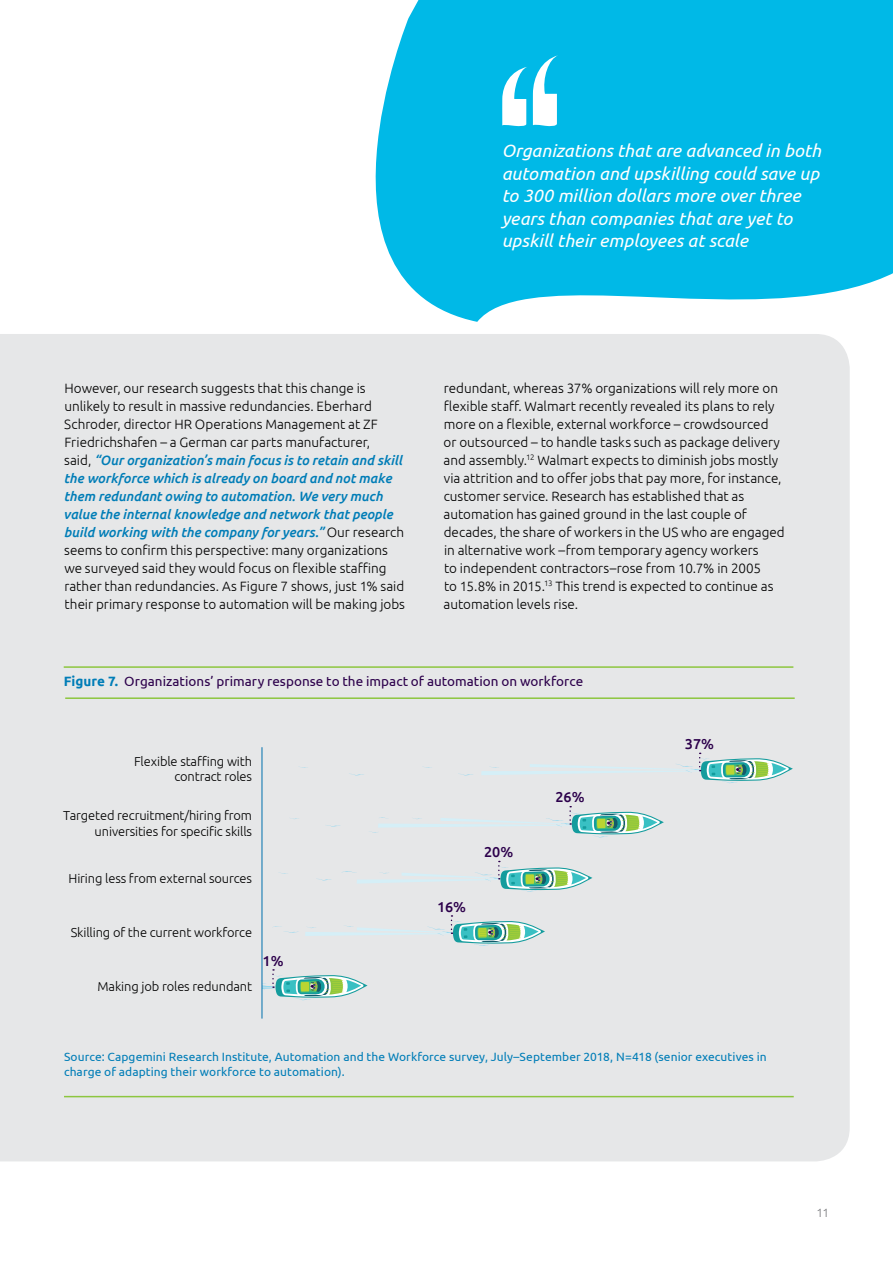
<style>
.page{position:relative;width:893px;height:1263px;background:#fff}
.page>*{position:absolute;margin:0;border:0;box-sizing:border-box;transform-origin:0 0}
.t1{font:italic 18px/22.5px "Ubuntu";letter-spacing:.005em;color:#fff}
.t2{font:500 14.4px "Ubuntu";color:#2c004b}
.t3{font:300 13.5px/18px "Ubuntu";color:#000}
.t4{font:13.5px "Ubuntu";letter-spacing:.005em;color:#2c004b}
.t5{font:300 12.9px/15.5px "Ubuntu";letter-spacing:-.01em;color:#000;text-align:right}
.t6{font:12px/15px "Ubuntu";letter-spacing:.005em;color:#007db7}
.t7{font:300 12px "Ubuntu";color:#77787b}
.s1{font-weight:500;font-style:italic;color:#007db7}
.s2{font-weight:700;color:#007db7}
</style>
<div class="page">
<svg style="left:375px;top:0;width:518px;height:322px;background:#1ac0e9"></svg>
<div style="left:0;top:334px;width:850px;height:827px;background:#e6e7e8"></div>
<hr style="left:64px;top:666px;width:729px;height:2px;background:#8dc63f">
<hr style="left:65px;top:697px;width:730px;height:2px;background:#8dc63f">
<svg style="left:272px;top:926px;width:27px;height:7px"></svg>
<div style="left:62px;top:747px;width:200px;height:271px;background:#e6e7e8"></div>
<svg style="left:349px;top:774px;width:16px;height:1px"></svg>
<svg style="left:458px;top:774px;width:16px;height:1px"></svg>
<svg style="left:325px;top:825px;width:16px;height:2px"></svg>
<svg style="left:316px;top:879px;width:16px;height:1px"></svg>
<svg style="left:278px;top:872px;width:11px;height:2px"></svg>
<hr style="left:262px;top:747px;width:1px;height:271px;background:#0070ae">
<svg style="left:481px;top:753px;width:312px;height:30px;background:#d0e0dd"></svg>
<svg style="left:369px;top:806px;width:295px;height:31px;background:#d0e0dd"></svg>
<svg style="left:341px;top:861px;width:251px;height:31px;background:#ccdfdb"></svg>
<svg style="left:305px;top:915px;width:240px;height:31px;background:#cbdeda"></svg>
<svg style="left:261px;top:969px;width:107px;height:31px;background:#abd2c6"></svg>
<hr style="left:64px;top:1096px;width:730px;height:1px;background:#8dc63f">
<svg style="left:502px;top:55px;width:56px;height:72px"></svg>
<h1 class="t1" style="left:502px;top:139px;width:321px">Organizations that are advanced in both automation and upskilling could save up to 300 million dollars more over three years than companies that are yet to upskill their employees at scale</h1>
<p class="t3" style="left:64px;top:378px;width:343px">However, our research suggests that this change is unlikely to result in massive redundancies. Eberhard Schroder, director HR Operations Management at ZF Friedrichshafen – a German car parts manufacturer,<br>said, <span class="s1">“Our organization’s main focus is to retain and skill the workforce which is already on board and not make them redundant owing to automation. We very much value the internal knowledge and network that people build working with the company for years.”</span> Our research seems to confirm this perspective: many organizations we surveyed said they would focus on flexible staffing rather than redundancies. As Figure 7 shows, just 1% said their primary response to automation will be making jobs</p>
<p class="t3" style="left:444px;top:378px;width:343px">redundant, whereas 37% organizations will rely more on flexible staff. Walmart recently revealed its plans to rely more on a flexible, external workforce – crowdsourced<br>or outsourced – to handle tasks such as package delivery and assembly.<sup>12</sup> Walmart expects to diminish jobs mostly via attrition and to offer jobs that pay more, for instance, customer service. Research has established that as automation has gained ground in the last couple of decades, the share of workers in the US who are engaged in alternative work –from temporary agency workers<br>to independent contractors–rose from 10.7% in 2005<br>to 15.8% in 2015.<sup>13</sup> This trend is expected to continue as automation levels rise.</p>
<p class="t4" style="left:64px;top:673px;width:521px"><span class="s2">Figure 7.</span> Organizations’ primary response to the impact of automation on workforce</p>
<p class="t5" style="left:134px;top:753px;width:120px">Flexible staffing with contract roles</p>
<p class="t5" style="left:63px;top:807px;width:190px">Targeted recruitment/hiring from universities for specific skills</p>
<p class="t5" style="left:69px;top:871px;width:185px">Hiring less from external sources</p>
<p class="t5" style="left:71px;top:924px;width:183px">Skilling of the current workforce</p>
<p class="t5" style="left:98px;top:978px;width:156px">Making job roles redundant</p>
<p class="t2" style="left:263px;top:951px;width:23px">1%</p>
<p class="t2" style="left:437px;top:897px;width:31px">16%</p>
<p class="t2" style="left:484px;top:843px;width:31px">20%</p>
<p class="t2" style="left:555px;top:788px;width:31px">26%</p>
<p class="t2" style="left:685px;top:735px;width:31px">37%</p>
<p class="t6" style="left:64px;top:1049px;width:704px">Source: Capgemini Research Institute, Automation and the Workforce survey, July–September 2018, N=418 (senior executives in charge of adapting their workforce to automation).</p>
<p class="t7" style="left:817px;top:1205px;width:14px">11</p>
</div>
